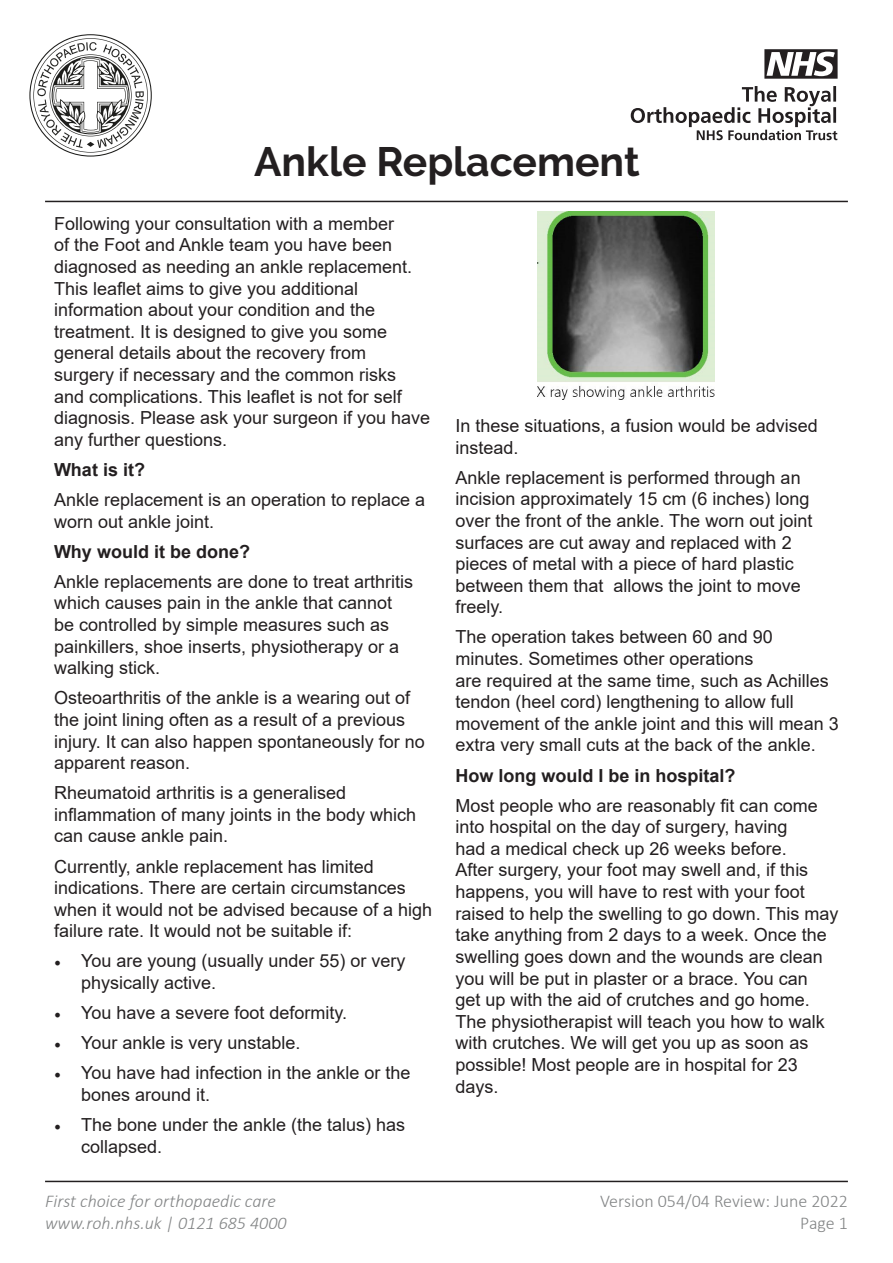
<style>
.page{position:relative;width:893px;height:1263px;background:#fff}
.page>*{position:absolute;margin:0;border:0;box-sizing:border-box;transform-origin:0 0}
.t1{font:700 40.8px "Raleway";color:#231f20}
.t2{font:18px/21.6px "Arial";color:#231f20}
.t3{font:italic 300 18px/21.6px "Calibri";color:#838586}
.t4{font:700 18px "Arial";color:#231f20}
.t5{font:300 18px/21.6px "Calibri";color:#838586;text-align:right}
.s1{font-family:"Minion Pro"}
</style>
<div class="page">
<svg style="left:631px;top:86px;width:206px;height:54px"></svg>
<svg style="left:764px;top:49px;width:74px;height:30px"></svg>
<svg style="left:29px;top:34px;width:123px;height:123px"></svg>
<hr style="left:45px;top:1181px;width:803px;height:1px;background:#231f20">
<hr style="left:45px;top:201px;width:803px;height:1px;background:#231f20">
<img style="left:537px;top:212px;width:177px;height:187px">
<p class="t1" style="left:254px;top:138px;width:387px">Ankle Replacement</p>
<p class="t2" style="left:54px;top:212px;width:378px">Following your consultation with a member<br>of the Foot and Ankle team you have been diagnosed as needing an ankle replacement.<br>This leaflet aims to give you additional information about your condition and the treatment. It is designed to give you some general details about the recovery from surgery if necessary and the common risks and complications. This leaflet is not for self diagnosis. Please ask your surgeon if you have any further questions.</p>
<p class="t4" style="left:54px;top:457px;width:93px">What is it?</p>
<p class="t2" style="left:54px;top:489px;width:373px">Ankle replacement is an operation to replace a worn out ankle joint.</p>
<p class="t4" style="left:54px;top:539px;width:198px">Why would it be done?</p>
<p class="t2" style="left:54px;top:571px;width:361px">Ankle replacements are done to treat arthritis which causes pain in the ankle that cannot be controlled by simple measures such as painkillers, shoe inserts, physiotherapy or a walking stick.</p>
<p class="t2" style="left:54px;top:687px;width:372px">Osteoarthritis of the ankle is a wearing out of the joint lining often as a result of a previous injury. It can also happen spontaneously for no apparent reason.</p>
<p class="t2" style="left:54px;top:782px;width:364px">Rheumatoid arthritis is a generalised inflammation of many joints in the body which can cause ankle pain.</p>
<p class="t2" style="left:54px;top:855px;width:380px">Currently, ankle replacement has limited indications. There are certain circumstances when it would not be advised because of a high failure rate. It would not be suitable if:</p>
<p class="t2" style="left:81px;top:950px;width:326px;text-indent:-27px"><span class="s1">•</span> You are young (usually under 55) or very physically active.</p>
<p class="t2" style="left:54px;top:1002px;width:295px"><span class="s1">•</span> You have a severe foot deformity.</p>
<p class="t2" style="left:54px;top:1032px;width:248px"><span class="s1">•</span> Your ankle is very unstable.</p>
<p class="t2" style="left:81px;top:1062px;width:331px;text-indent:-27px"><span class="s1">•</span> You have had infection in the ankle or the bones around it.</p>
<p class="t2" style="left:81px;top:1114px;width:326px;text-indent:-27px"><span class="s1">•</span> The bone under the ankle (the talus) has collapsed.</p>
<p class="t2" style="left:455px;top:415px;width:364px">In these situations, a fusion would be advised instead.</p>
<p class="t2" style="left:455px;top:466px;width:358px">Ankle replacement is performed through an incision approximately 15 cm (6 inches) long over the front of the ankle. The worn out joint surfaces are cut away and replaced with 2 pieces of metal with a piece of hard plastic between them that allows the joint to move freely.</p>
<p class="t2" style="left:455px;top:626px;width:385px">The operation takes between 60 and 90 minutes. Sometimes other operations<br>are required at the same time, such as Achilles tendon (heel cord) lengthening to allow full movement of the ankle joint and this will mean 3 extra very small cuts at the back of the ankle.</p>
<p class="t4" style="left:455px;top:762px;width:282px">How long would I be in hospital?</p>
<p class="t2" style="left:455px;top:794px;width:384px">Most people who are reasonably fit can come into hospital on the day of surgery, having<br>had a medical check up 26 weeks before.<br>After surgery, your foot may swell and, if this happens, you will have to rest with your foot raised to help the swelling to go down. This may take anything from 2 days to a week. Once the swelling goes down and the wounds are clean you will be put in plaster or a brace. You can<br>get up with the aid of crutches and go home.<br>The physiotherapist will teach you how to walk with crutches. We will get you up as soon as possible! Most people are in hospital for 23 days.</p>
<p class="t3" style="left:45px;top:1190px;width:243px">First choice for orthopaedic care www.roh.nhs.uk | 0121 685 4000</p>
<p class="t5" style="left:600px;top:1190px;width:249px">Version 054/04 Review: June 2022<br>Page 1</p>
</div>
